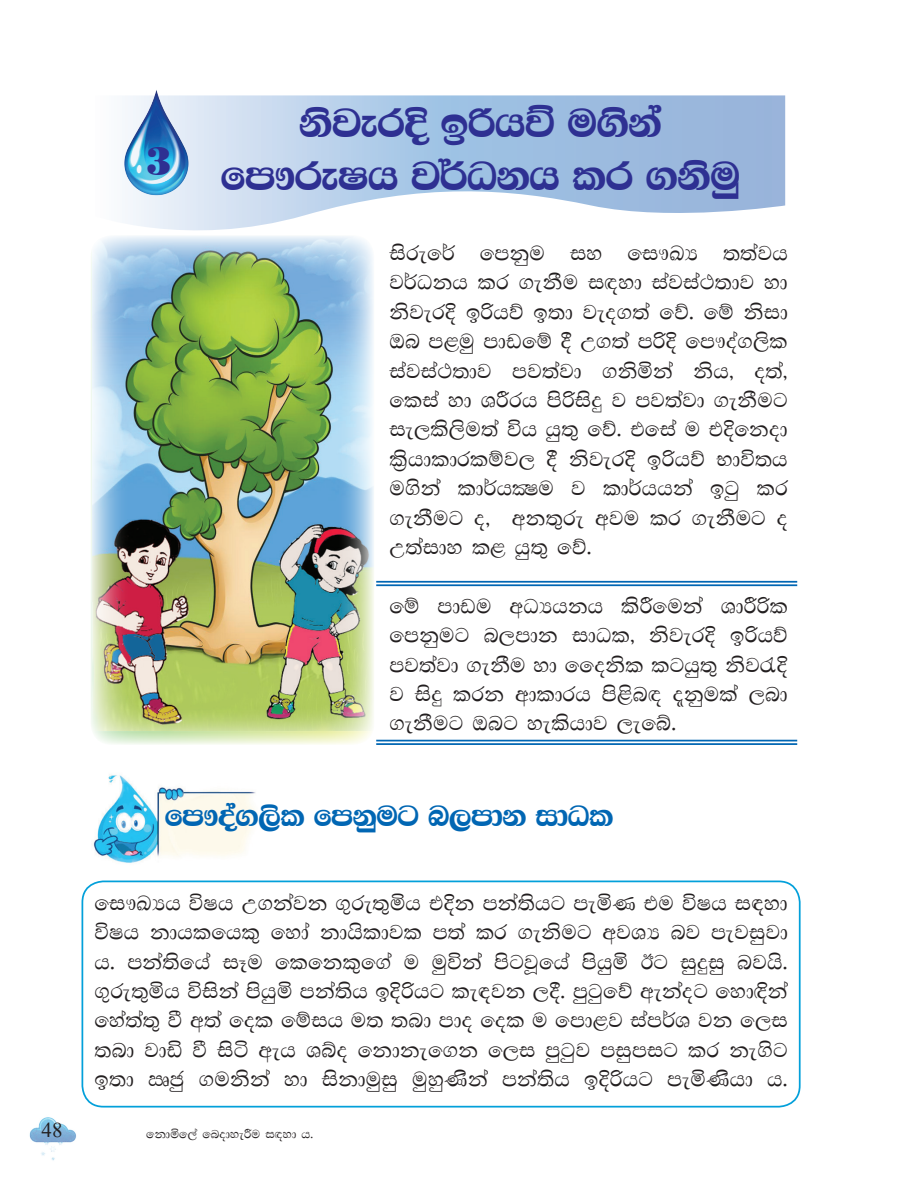
<style>
.page{position:relative;width:914px;height:1197px;background:#fff}
.page>*{position:absolute;margin:0;border:0;box-sizing:border-box;transform-origin:0 0}
.t1{font:43.75px/52.5px "FM Samanthax";color:#2e3092}
.t2{font:31.5px "FM Samanthax";color:#0166b3}
.t3{font:24.5px/29.4px "FM Abhayax";color:#231f20;text-align:justify}
.t4{font:21px "Times New Roman";color:#231f20}
.t5{font:14px "FM Abhayax";color:#231f20}
</style>
<div class="page">
<img style="left:29px;top:1117px;width:47px;height:44px">
<img style="left:93px;top:774px;width:163px;height:89px">
<svg style="left:150px;top:95px;width:635px;height:136px"></svg>
<img style="left:91px;top:236px;width:283px;height:507px">
<img style="left:122px;top:90px;width:90px;height:137px">
<hr style="left:376px;top:581px;width:421px;height:2px;background:#0166b3">
<hr style="left:376px;top:584px;width:421px;height:2px;background:#0166b3">
<hr style="left:376px;top:740px;width:421px;height:1px;background:#0166b3">
<hr style="left:376px;top:743px;width:421px;height:2px;background:#0166b3">
<div style="left:81px;top:881px;width:719px;height:227px;border:2px solid #009fda;border-radius:21px"></div>
<h1 class="t1" style="left:146px;top:136px;width:26px">3</h1>
<h1 class="t1" style="left:221px;top:98px;width:548px;text-indent:78px">ksjerÈ bßhõ u.ska fm!reIh j¾Okh lr .ksuq</h1>
<p class="t3" style="left:389px;top:239px;width:400px">isref¾ fmkqu iy fi!LH ;;ajh j¾Okh lr .ekSu i`oyd iajia:;dj yd ksjerÈ bßhõ b;d jeo.;a fõ' fï ksid Tn m&lt;uqmdvfï § W.;a mßÈ fm!oa.,sl iajia:;dj mj;ajd .ksñka ksh" o;a" flia yd YÍrh msßisÿ j mj;ajd .ekSug ie,ls,su;a úh hq;= fõ' tfia u tÈfkod l%shdldrlïj, § ksjerÈ bßhõ Ndú;h u.ska ld¾hCIu j ld¾hhka bgq lr .ekSug o" wk;=re wju lr .ekSug o W;aidy l&lt; hq;= fõ'</p>
<p class="t3" style="left:389px;top:592px;width:400px">fï mdvu wOHhkh lsÍfuka YdÍßl fmkqug n,mdk idOl" ksjerÈ bßhõ mj;ajd .ekSu yd ffoksl lghq;= ksj/È j isÿ lrk wdldrh ms&lt;sn`o ±kqula ,nd .ekSug Tng yelshdj ,efí'</p>
<p class="t2" style="left:165px;top:800px;width:449px">fm!oa.,sl fmkqug n,mdk idOl</p>
<p class="t3" style="left:94px;top:889px;width:703px;text-align:left">fi!LHh úIh W.kajk .=re;=ñh tÈk mka;shg meñK tu úIh i|yd úIh kdhlfhl= fyda kdhsldjl m;a lr .eksug wjYH nj mejiqjd h' mka;sfha iEu flfkl=f.a u uqúka msgjQfha mshqñ Bg iqÿiqnjhs' .=re;=ñh úiska mshqñ mka;sh bÈßhg le|jk ,§' mqgqfõ wekaog fyd`Èka fya;a;= ù w;a fol fïih u; ;nd mdo fol u fmd&lt;j iam¾Y jk f,i ;nd jdä ù isá weh Yío fkdkef.k f,i mqgqj miqmig lr ke.sg b;d Rcq.ukska yd iskduqiquqyqKska mka;sh bÈßhg meñKshd h'</p>
<p class="t4" style="left:42px;top:1116px;width:22px">48</p>
<p class="t5" style="left:146px;top:1127px;width:169px">fkdñf,a fnodyeÍu i`oyd h'</p>
</div>
